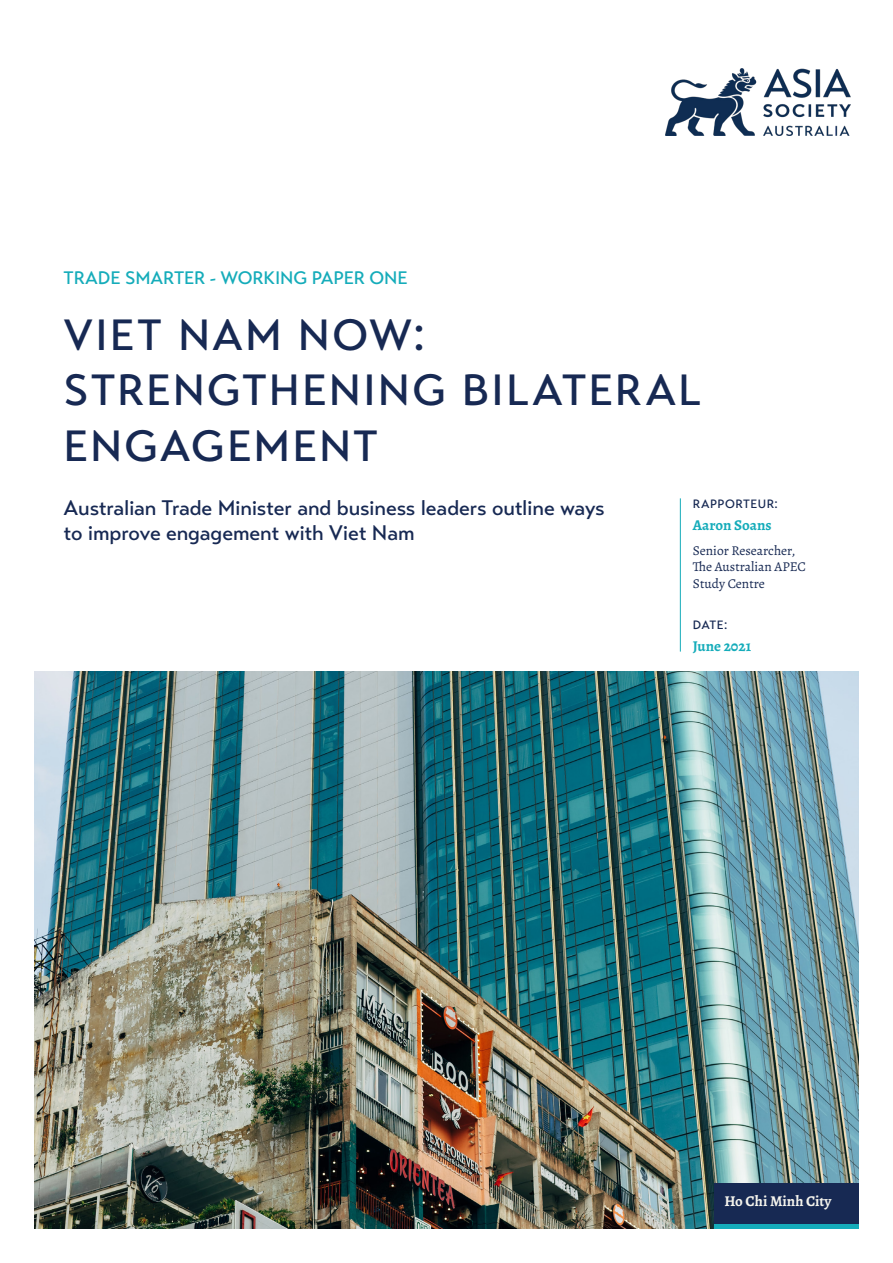
<style>
.page{position:relative;width:893px;height:1263px;background:#fff}
.page>*{position:absolute;margin:0;border:0;box-sizing:border-box;transform-origin:0 0}
.Front_Cover_Document{font:500 43.5px/55.5px "Transat Text";letter-spacing:.045em;color:#172953}
.Front_Cover_intro_pa{font:500 21px/25.2px "Transat Text";letter-spacing:-.015em;color:#172953}
.Front_Cover_intro_pa-2{font:500 18px "Transat Text";letter-spacing:-.01em;color:#15acba}
.t1{font:700 15px "Alegreya";color:#15acba}
.Front_cover_date{font:700 15px "Alegreya";color:#f5f4ed}
.t2{font:13.5px/16.2px "Alegreya";color:#172953}
.t3{font:500 12px "Transat Text";letter-spacing:.035em;color:#172953}
</style>
<div class="page">
<img style="left:34px;top:672px;width:825px;height:557px">
<div style="left:714px;top:1183px;width:145px;height:46px;background:#172953"></div>
<hr style="left:680px;top:498px;width:1px;height:154px;background:#15acba">
<hr style="left:714px;top:1225px;width:145px;height:4px;background:#15acba">
<img style="left:666px;top:69px;width:184px;height:66px">
<p class="Front_Cover_intro_pa-2" style="left:64px;top:267px;width:346px">TRADE SMARTER - WORKING PAPER ONE</p>
<p class="Front_Cover_Document" style="left:64px;top:307px;width:639px">VIET NAM NOW:<br>STRENGTHENING BILATERAL<br>ENGAGEMENT</p>
<p class="t3" style="left:693px;top:497px;width:87px">RAPPORTEUR:</p>
<p class="t1" style="left:693px;top:515px;width:80px">Aaron Soans</p>
<p class="t2" style="left:693px;top:543px;width:115px">Senior Researcher,<br>The Australian APEC<br>Study Centre</p>
<p class="t3" style="left:693px;top:618px;width:36px">DATE:</p>
<p class="t1" style="left:693px;top:636px;width:60px">June 2021</p>
<p class="Front_Cover_intro_pa" style="left:64px;top:495px;width:543px">Australian Trade Minister and business leaders outline ways to improve engagement with Viet Nam</p>
<p class="Front_cover_date" style="left:724px;top:1191px;width:109px">Ho Chi Minh City</p>
</div>
